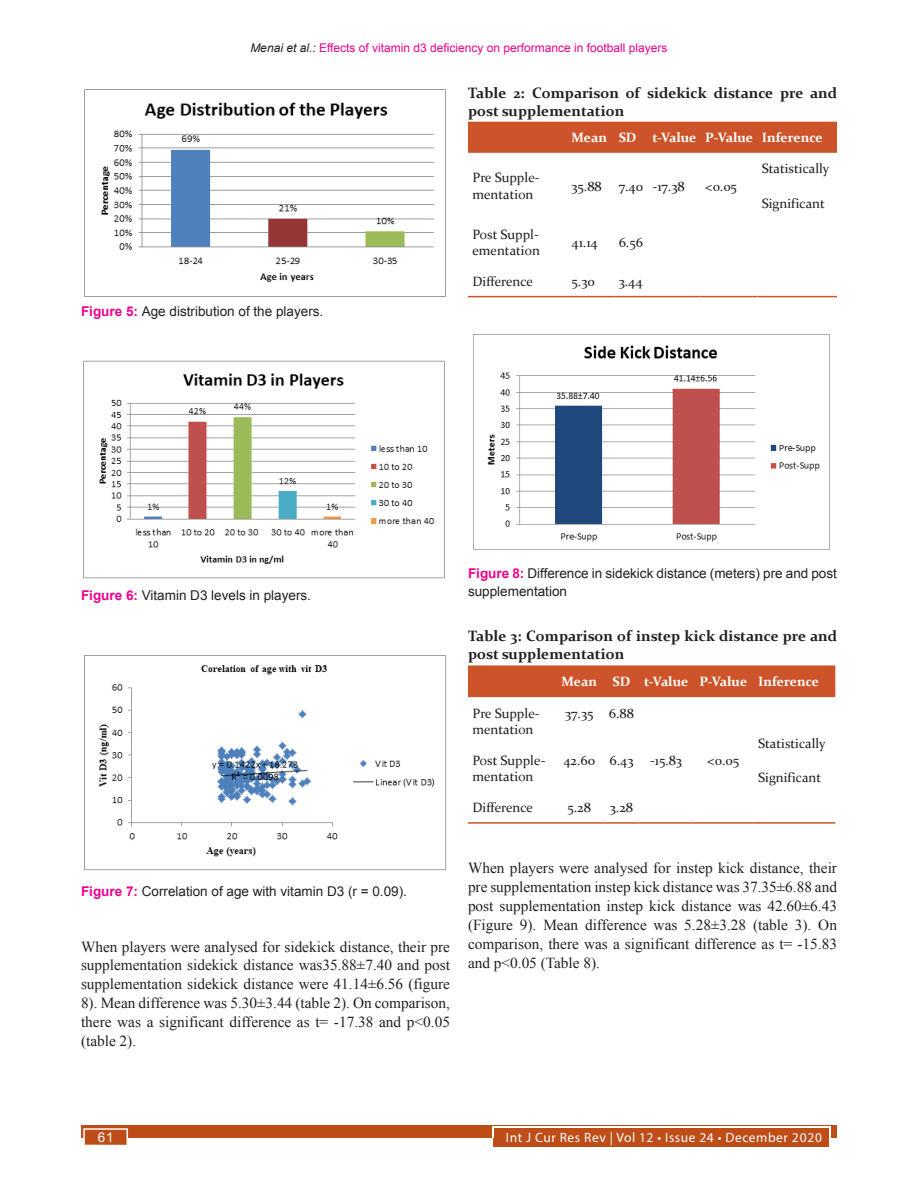
<style>
.page{position:relative;width:918px;height:1188px;background:#fff}
.page>*{position:absolute;margin:0;border:0;box-sizing:border-box;transform-origin:0 0}
.Text{font:15.3px/18.9px "Times New Roman";color:#231f20;text-align:justify}
.Table_caption{font:700 15px/18px "Constantia";color:#231f20}
.Table_text{font:13.5px/16.2px "Constantia";color:#231f20}
.Figure_caption{font:13.5px/18.9px "Arial";color:#231f20}
.Table_text-2{font:700 13.5px "Constantia";color:#fff}
.t1{font:13.5px "Myriad Pro";letter-spacing:.04em;color:#fff}
.t2{font:13.5px "Arial";color:#fff}
.t3{font:12px "Arial";color:#ed028c}
.s1{font-style:italic;color:#231f20}
.s2{font-weight:700;color:#ed028c}
</style>
<div class="page">
<div style="left:81px;top:1125px;width:756px;height:13px;background:#be4d18"></div>
<div style="left:494px;top:1128px;width:335px;height:19px;background:#be4d18"></div>
<hr style="left:492px;top:1127px;width:338px;height:1px;background:#fff">
<svg style="left:492px;top:1128px;width:2px;height:10px"></svg>
<svg style="left:829px;top:1127px;width:2px;height:11px"></svg>
<div style="left:83px;top:1128px;width:45px;height:18px;background:#be4d18;border:2px solid #fff"></div>
<img style="left:84px;top:89px;width:362px;height:208px">
<img style="left:83px;top:360px;width:362px;height:219px">
<img style="left:84px;top:655px;width:363px;height:216px">
<div style="left:468px;top:122px;width:369px;height:31px;background:#cd542a"></div>
<hr style="left:468px;top:296px;width:99px;height:1px;background:#cd542a">
<hr style="left:567px;top:296px;width:47px;height:1px;background:#cd542a">
<hr style="left:614px;top:296px;width:34px;height:1px;background:#cd542a">
<hr style="left:648px;top:296px;width:53px;height:1px;background:#cd542a">
<hr style="left:701px;top:296px;width:56px;height:1px;background:#cd542a">
<hr style="left:757px;top:296px;width:80px;height:1px;background:#cd542a">
<img style="left:473px;top:334px;width:357px;height:216px">
<div style="left:468px;top:665px;width:367px;height:32px;background:#cd542a"></div>
<hr style="left:468px;top:822px;width:87px;height:2px;background:#cd542a">
<hr style="left:555px;top:822px;width:49px;height:2px;background:#cd542a">
<hr style="left:604px;top:822px;width:36px;height:2px;background:#cd542a">
<hr style="left:640px;top:822px;width:53px;height:2px;background:#cd542a">
<hr style="left:693px;top:822px;width:61px;height:2px;background:#cd542a">
<hr style="left:754px;top:822px;width:81px;height:2px;background:#cd542a">
<p class="t3" style="left:250px;top:40px;width:419px"><span class="s1">Menai et al.:</span> Effects of vitamin d3 deficiency on performance in football players</p>
<p class="Table_caption" style="left:468px;top:83px;width:370px">Table 2: Comparison of sidekick distance pre and post supplementation</p>
<p class="Table_text-2" style="left:572px;top:128px;width:37px">Mean</p>
<p class="Table_text-2" style="left:619px;top:128px;width:19px">SD</p>
<p class="Table_text-2" style="left:652px;top:128px;width:46px">t-Value</p>
<p class="Table_text-2" style="left:705px;top:128px;width:49px">P-Value</p>
<p class="Table_text-2" style="left:762px;top:128px;width:62px">Inference</p>
<p class="Table_text" style="left:472px;top:169px;width:69px">Pre Supple&shy;mentation</p>
<p class="Table_text" style="left:572px;top:177px;width:32px">35.88</p>
<p class="Table_text" style="left:619px;top:177px;width:26px">7.40</p>
<p class="Table_text" style="left:652px;top:177px;width:34px">-17.38</p>
<p class="Table_text" style="left:705px;top:177px;width:33px">&lt;0.05</p>
<p class="Table_text" style="left:762px;top:160px;width:69px">Statistically</p>
<p class="Table_text" style="left:762px;top:194px;width:64px">Significant</p>
<p class="Figure_caption" style="left:81px;top:302px;width:244px"><span class="s2">Figure 5:</span> Age distribution of the players.</p>
<p class="Table_text" style="left:472px;top:225px;width:69px">Post Suppl&shy;ementation</p>
<p class="Table_text" style="left:572px;top:234px;width:28px">41.14</p>
<p class="Table_text" style="left:619px;top:234px;width:26px">6.56</p>
<p class="Table_text" style="left:472px;top:273px;width:62px">Difference</p>
<p class="Table_text" style="left:572px;top:273px;width:25px">5.30</p>
<p class="Table_text" style="left:619px;top:273px;width:25px">3.44</p>
<p class="Figure_caption" style="left:81px;top:586px;width:232px"><span class="s2">Figure 6:</span> Vitamin D3 levels in players.</p>
<p class="Figure_caption" style="left:468px;top:564px;width:370px"><span class="s2">Figure 8:</span> Difference in sidekick distance (meters) pre and post supplementation</p>
<p class="Table_caption" style="left:468px;top:627px;width:370px">Table 3: Comparison of instep kick distance pre and post supplementation</p>
<p class="Table_text-2" style="left:562px;top:672px;width:37px">Mean</p>
<p class="Table_text-2" style="left:613px;top:672px;width:19px">SD</p>
<p class="Table_text-2" style="left:644px;top:672px;width:46px">t-Value</p>
<p class="Table_text-2" style="left:699px;top:672px;width:49px">P-Value</p>
<p class="Table_text-2" style="left:758px;top:672px;width:62px">Inference</p>
<p class="Table_text" style="left:472px;top:704px;width:69px">Pre Supple&shy;mentation</p>
<p class="Table_text" style="left:565px;top:704px;width:30px">37.35</p>
<p class="Table_text" style="left:609px;top:704px;width:27px">6.88</p>
<p class="Table_text" style="left:650px;top:752px;width:33px">-15.83</p>
<p class="Table_text" style="left:707px;top:752px;width:33px">&lt;0.05</p>
<p class="Table_text" style="left:758px;top:735px;width:69px">Statistically</p>
<p class="Table_text" style="left:758px;top:769px;width:64px">Significant</p>
<p class="Table_text" style="left:472px;top:752px;width:75px">Post Supple&shy;mentation</p>
<p class="Table_text" style="left:563px;top:752px;width:33px">42.60</p>
<p class="Table_text" style="left:610px;top:752px;width:25px">6.43</p>
<p class="Table_text" style="left:472px;top:799px;width:62px">Difference</p>
<p class="Table_text" style="left:567px;top:799px;width:25px">5.28</p>
<p class="Table_text" style="left:610px;top:799px;width:25px">3.28</p>
<p class="Figure_caption" style="left:81px;top:882px;width:327px"><span class="s2">Figure 7:</span> Correlation of age with vitamin D3 (r = 0.09).</p>
<p class="Text" style="left:81px;top:937px;width:371px">When players were analysed for sidekick distance, their pre supplementation sidekick distance was35.88±7.40 and post supplementation sidekick distance were 41.14±6.56 (figure 8). Mean difference was 5.30±3.44 (table 2). On comparison, there was a significant difference as t= -17.38 and p&lt;0.05 (table 2).</p>
<p class="Text" style="left:468px;top:859px;width:371px">When players were analysed for instep kick distance, their pre supplementation instep kick distance was 37.35±6.88 and post supplementation instep kick distance was 42.60±6.43 (Figure 9). Mean difference was 5.28±3.28 (table 3). On comparison, there was a significant difference as t= -15.83 and p&lt;0.05 (Table 8).</p>
<p class="t2" style="left:98px;top:1129px;width:17px">61</p>
<p class="t1" style="left:506px;top:1129px;width:318px">Int J Cur Res Rev | Vol 12 • Issue 24 • December 2020</p>
</div>
